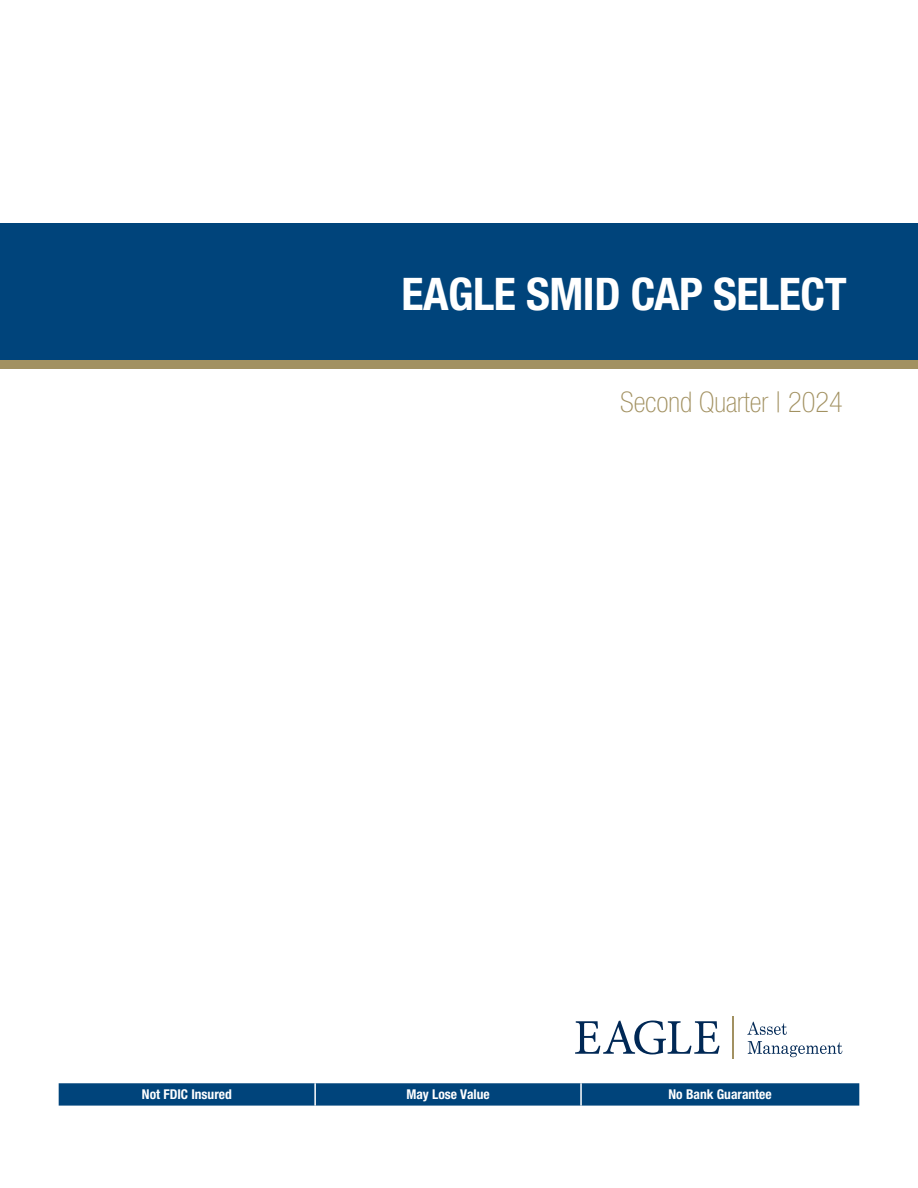
<style>
.page{position:relative;width:918px;height:1188px;background:#fff}
.page>*{position:absolute;margin:0;border:0;box-sizing:border-box;transform-origin:0 0}
.t1{font:700 condensed 45px "Helvetica Neue LT Std";letter-spacing:-.01em;color:#fff}
.t2{font:100 condensed 28.5px "Helvetica Neue LT Std";color:#a29161}
.Bulleted_Lists{font:700 condensed 13.5px "Helvetica Neue LT Std";color:#fff}
</style>
<div class="page">
<hr style="left:732px;top:1017px;width:2px;height:42px;background:#a29161">
<svg style="left:575px;top:1021px;width:145px;height:33px"></svg>
<svg style="left:747px;top:1022px;width:40px;height:13px"></svg>
<svg style="left:748px;top:1041px;width:94px;height:16px"></svg>
<svg style="left:59px;top:1083px;width:800px;height:23px;background:#07497e"></svg>
<hr style="left:314px;top:1083px;width:2px;height:23px;background:#fff">
<hr style="left:580px;top:1083px;width:2px;height:23px;background:#fff">
<div style="left:0;top:223px;width:918px;height:137px;background:#00447b"></div>
<div style="left:0;top:360px;width:918px;height:9px;background:#a29161"></div>
<p class="t1" style="left:401px;top:267px;width:447px">EAGLE SMID CAP SELECT</p>
<p class="t2" style="left:620px;top:386px;width:224px">Second Quarter | 2024</p>
<p class="Bulleted_Lists" style="left:142px;top:1086px;width:91px">Not FDIC Insured</p>
<p class="Bulleted_Lists" style="left:406px;top:1086px;width:85px">May Lose Value</p>
<p class="Bulleted_Lists" style="left:669px;top:1086px;width:105px">No Bank Guarantee</p>
</div>
